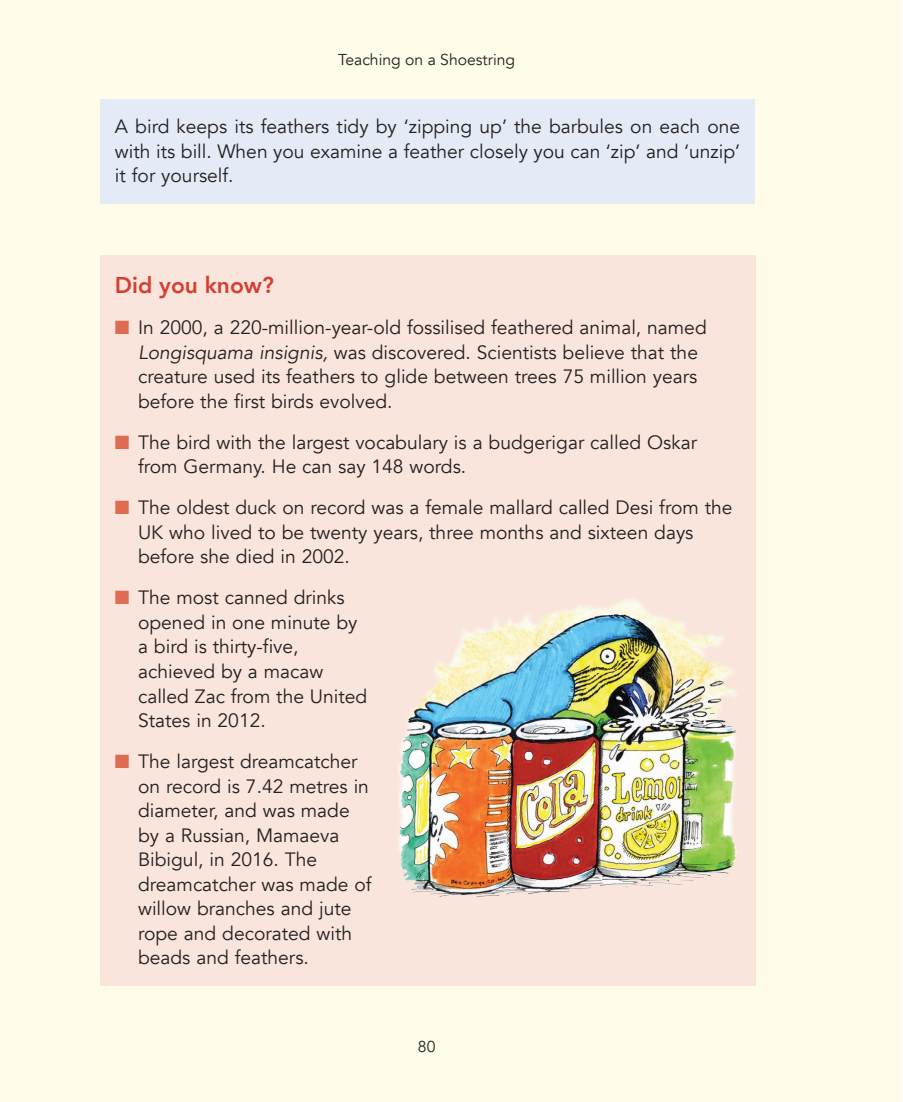
<style>
.page{position:relative;width:903px;height:1102px;background:#fff}
.page>*{position:absolute;margin:0;border:0;box-sizing:border-box;transform-origin:0 0}
.t1{font:800 22.75px "Avenir";color:#d53f33}
.t2{font:19.25px/24.5px "Avenir";color:#231f20}
.t3{font:15.75px "Avenir";color:#231f20}
.s1{color:#dd6c53}
.s2{font-style:italic}
</style>
<div class="page">
<div style="left:0;top:0;width:900px;height:1101px;background:#fffde9"></div>
<div style="left:100px;top:99px;width:655px;height:105px;background:#e5ebf6"></div>
<div style="left:100px;top:255px;width:656px;height:730px;background:#f9e5dc"></div>
<img style="left:398px;top:600px;width:339px;height:297px">
<p class="t3" style="left:338px;top:51px;width:179px">Teaching on a Shoestring</p>
<p class="t2" style="left:115px;top:115px;width:627px;text-align:justify">A bird keeps its feathers tidy by ‘zipping up’ the barbules on each one with its bill. When you examine a feather closely you can ‘zip’ and ‘unzip’ it for yourself.</p>
<p class="t1" style="left:115px;top:267px;width:160px">Did you know?</p>
<p class="t2" style="left:138px;top:315px;width:570px;text-indent:-23px"><span class="s1">■</span> In 2000, a 220-million-year-old fossilised feathered animal, named <span class="s2">Longisquama insignis,</span> was discovered. Scientists believe that the creature used its feathers to glide between trees 75 million years before the first birds evolved.</p>
<p class="t2" style="left:138px;top:430px;width:560px;text-indent:-23px"><span class="s1">■</span> The bird with the largest vocabulary is a budgerigar called Oskar from Germany. He can say 148 words.</p>
<p class="t2" style="left:138px;top:495px;width:596px;text-indent:-23px"><span class="s1">■</span> The oldest duck on record was a female mallard called Desi from the<br>UK who lived to be twenty years, three months and sixteen days before she died in 2002.</p>
<p class="t2" style="left:138px;top:586px;width:231px;text-indent:-23px"><span class="s1">■</span> The most canned drinks opened in one minute by a bird is thirty-five, achieved by a macaw called Zac from the United<br>States in 2012.</p>
<p class="t2" style="left:138px;top:749px;width:235px;text-indent:-23px"><span class="s1">■</span> The largest dreamcatcher on record is 7.42 metres in diameter, and was made by a Russian, Mamaeva<br>Bibigul, in 2016. The dreamcatcher was made of willow branches and jute rope and decorated with beads and feathers.</p>
<p class="t3" style="left:418px;top:1037px;width:19px">80</p>
</div>
